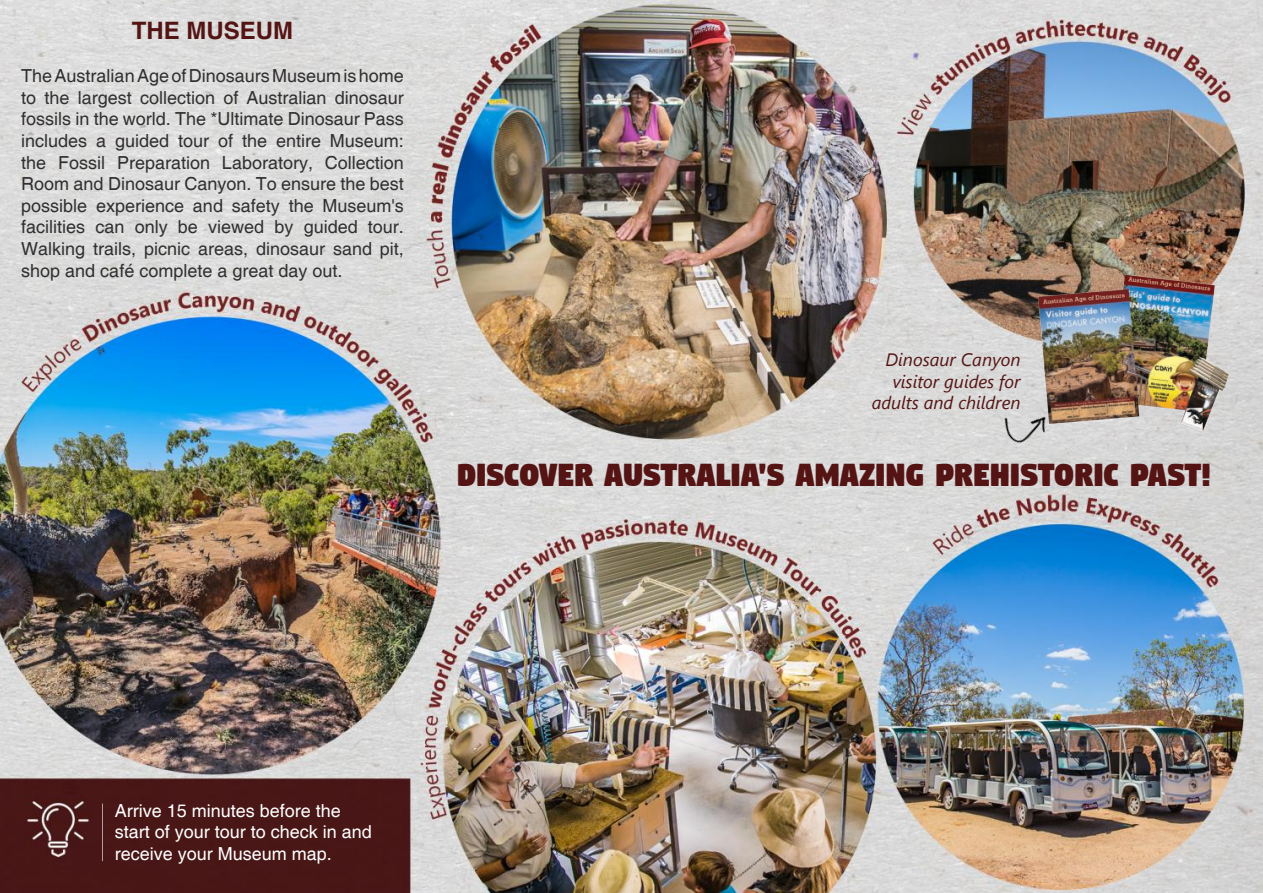
<style>
.page{position:relative;width:1263px;height:893px;background:#fff}
.page>*{position:absolute;margin:0;border:0;box-sizing:border-box;transform-origin:0 0}
.Sub_Head_Style{font:37.5px "Digitalt";color:#551414}
.Sub_Head_Style-2{font:700 24px "Helvetica";color:#551414}
.Sub_Head_Style-3{font:18px/21.6px "Helvetica";color:#312f30;text-align:justify}
.Sub_Head_Style-4{font:18px/21.6px "Helvetica";color:#fff}
.Sub_Head_Style-5{font:italic 18px/21.6px "Segoe UI";color:#551414;text-align:right}
</style>
<div class="page">
<img style="left:0;top:0;width:1263px;height:893px">
<img style="left:1033px;top:270px;width:196px;height:164px">
<img style="left:994px;top:394px;width:63px;height:62px">
<hr style="left:103px;top:804px;width:1px;height:57px;background:#fff">
<hr style="left:102px;top:804px;width:1px;height:57px;background:#fff">
<p class="Sub_Head_Style-2" style="left:132px;top:16px;width:163px">THE MUSEUM</p>
<p class="Sub_Head_Style-3" style="left:21px;top:66px;width:384px">The Australian Age of Dinosaurs Museum is home to the largest collection of Australian dinosaur fossils in the world. The *Ultimate Dinosaur Pass includes a guided tour of the entire Museum: the Fossil Preparation Laboratory, Collection Room and Dinosaur Canyon. To ensure the best possible experience and safety the Museum's facilities can only be viewed by guided tour.<br>Walking trails, picnic areas, dinosaur sand pit, shop and café complete a great day out.</p>
<p class="Sub_Head_Style-5" style="left:872px;top:347px;width:150px">Dinosaur Canyon visitor guides for adults and children</p>
<p class="Sub_Head_Style" style="left:456px;top:457px;width:755px">DISCOVER AUSTRALIA'S AMAZING PREHISTORIC PAST!</p>
<p class="Sub_Head_Style-4" style="left:115px;top:800px;width:259px">Arrive 15 minutes before the start of your tour to check in and receive your Museum map.</p>
</div>
